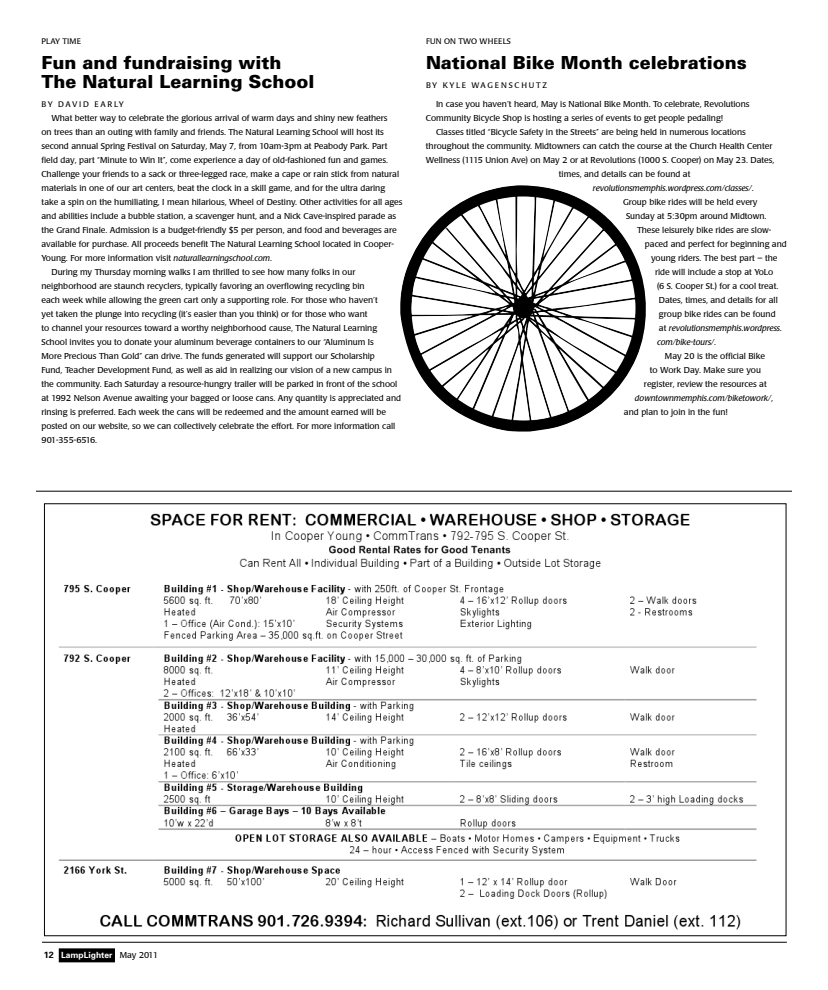
<style>
.page{position:relative;width:828px;height:990px;background:#fff}
.page>*{position:absolute;margin:0;border:0;box-sizing:border-box;transform-origin:0 0}
.t1{font:900 18px/19px "Univers";color:#000}
.t2{font:8.5px/14px "Poppl Laudatio";color:#000}
.t3{font:italic 8.5px "Poppl Laudatio";color:#000}
.t4{font:700 8.5px "Univers";color:#fff}
.t5{font:8px "Poppl Laudatio";letter-spacing:.04em;color:#000}
.t6{font:8px "Poppl Laudatio";letter-spacing:.02em;color:#000}
.s1{font-style:italic}
.s2{font-style:normal}
.s3{font-size:9px;color:#000}
.s4{font-family:"Poppl Laudatio";font-weight:400;color:#000}
</style>
<div class="page">
<hr style="left:42px;top:942px;width:745px;height:1px;background:#000">
<div style="left:59px;top:948px;width:56px;height:14px;background:#000"></div>
<img style="left:58px;top:513px;width:699px;height:417px">
<hr style="left:36px;top:491px;width:756px;height:1px;background:#000">
<img style="left:400px;top:185px;width:246px;height:247px">
<p class="t6" style="left:42px;top:36px;width:41px">PLAY TIME</p>
<h1 class="t1" style="left:42px;top:52px;width:274px">Fun and fundraising with<br>The Natural Learning School</h1>
<p class="t5" style="left:42px;top:99px;width:31px">By David</p>
<p class="t5" style="left:95px;top:99px;width:13px">Early</p>
<p class="t2" style="left:52px;top:111px;width:338px">What better way to celebrate the glorious arrival of warm days and shiny new feathers</p>
<p class="t2" style="left:42px;top:125px;width:344px">on trees than an outing with family and friends. The Natural Learning School will host its</p>
<p class="t2" style="left:42px;top:139px;width:347px">second annual Spring Festival on Saturday, May 7, from 10am-3pm at Peabody Park. Part</p>
<p class="t2" style="left:42px;top:153px;width:348px">field day, part “Minute to Win It”, come experience a day of old-fashioned fun and games.</p>
<p class="t2" style="left:42px;top:167px;width:359px">Challenge your friends to a sack or three-legged race, make a cape or rain stick from natural</p>
<p class="t2" style="left:42px;top:181px;width:345px">materials in one of our art centers, beat the clock in a skill game, and for the ultra daring</p>
<p class="t2" style="left:42px;top:195px;width:363px">take a spin on the humiliating, I mean hilarious, Wheel of Destiny. Other activities for all ages</p>
<p class="t2" style="left:42px;top:209px;width:356px">and abilities include a bubble station, a scavenger hunt, and a Nick Cave-inspired parade as</p>
<p class="t2" style="left:42px;top:223px;width:357px">the Grand Finale. Admission is a budget-friendly $5 per person, and food and beverages are</p>
<p class="t2" style="left:42px;top:237px;width:354px">available for purchase. All proceeds benefit The Natural Learning School located in Cooper-</p>
<p class="t2" style="left:42px;top:251px;width:232px">Young. For more information visit <span class="s1">naturallearningschool.com</span>.</p>
<p class="t2" style="left:52px;top:265px;width:305px">During my Thursday morning walks I am thrilled to see how many folks in our</p>
<p class="t2" style="left:42px;top:279px;width:325px">neighborhood are staunch recyclers, typically favoring an overflowing recycling bin</p>
<p class="t2" style="left:42px;top:293px;width:338px">each week while allowing the green cart only a supporting role. For those who haven’t</p>
<p class="t2" style="left:42px;top:307px;width:328px">yet taken the plunge into recycling (it’s easier than you think) or for those who want</p>
<p class="t2" style="left:42px;top:321px;width:337px">to channel your resources toward a worthy neighborhood cause, The Natural Learning</p>
<p class="t2" style="left:42px;top:335px;width:334px">School invites you to donate your aluminum beverage containers to our “Aluminum Is</p>
<p class="t2" style="left:42px;top:349px;width:335px">More Precious Than Gold” can drive. The funds generated will support our Scholarship</p>
<p class="t2" style="left:42px;top:363px;width:352px">Fund, Teacher Development Fund, as well as aid in realizing our vision of a new campus in</p>
<p class="t2" style="left:42px;top:377px;width:357px">the community. Each Saturday a resource-hungry trailer will be parked in front of the school</p>
<p class="t2" style="left:42px;top:391px;width:361px">at 1992 Nelson Avenue awaiting your bagged or loose cans. Any quantity is appreciated and</p>
<p class="t2" style="left:42px;top:405px;width:346px">rinsing is preferred. Each week the cans will be redeemed and the amount earned will be</p>
<p class="t2" style="left:42px;top:419px;width:355px">posted on our website, so we can collectively celebrate the effort. For more information call</p>
<p class="t2" style="left:42px;top:433px;width:57px">901-355-6516.</p>
<p class="t6" style="left:426px;top:36px;width:86px">FUN ON TWO WHEELS</p>
<h1 class="t1" style="left:426px;top:52px;width:322px">National Bike Month celebrations</h1>
<p class="t5" style="left:426px;top:80px;width:30px">By Kyle</p>
<p class="t5" style="left:471px;top:80px;width:17px">Wagensch</p>
<p class="t5" style="left:529px;top:80px;width:14px">utz</p>
<p class="t2" style="left:426px;top:97px;width:325px;text-indent:10px">In case you haven’t heard, May is National Bike Month. To celebrate, Revolutions<br>Community Bicycle Shop is hosting a series of events to get people pedaling!</p>
<p class="t2" style="left:436px;top:125px;width:311px">Classes titled “Bicycle Safety in the Streets” are being held in numerous locations</p>
<p class="t2" style="left:426px;top:139px;width:348px">throughout the community. Midtowners can catch the course at the Church Health Center</p>
<p class="t2" style="left:426px;top:153px;width:350px">Wellness (1115 Union Ave) on May 2 or at Revolutions (1000 S. Cooper) on May 23. Dates,</p>
<p class="t2" style="left:559px;top:167px;width:133px">times, and details can be found at</p>
<p class="t3" style="left:593px;top:183px;width:162px">revolutionsmemphis.wordpress.com/classes/<span class="s2">.</span></p>
<p class="t2" style="left:623px;top:195px;width:136px">Group bike rides will be held every</p>
<p class="t2" style="left:626px;top:209px;width:142px">Sunday at 5:30pm around Midtown.</p>
<p class="t2" style="left:637px;top:223px;width:136px">These leisurely bike rides are slow-</p>
<p class="t2" style="left:645px;top:237px;width:143px">paced and perfect for beginning and</p>
<p class="t2" style="left:651px;top:251px;width:128px">young riders. The best part – the</p>
<p class="t2" style="left:655px;top:265px;width:120px">ride will include a stop at YoLo</p>
<p class="t2" style="left:657px;top:279px;width:123px">(6 S. Cooper St.) for a cool treat.</p>
<p class="t2" style="left:659px;top:293px;width:120px">Dates, times, and details for all</p>
<p class="t2" style="left:659px;top:307px;width:118px">group bike rides can be found</p>
<p class="t3" style="left:659px;top:323px;width:125px"><span class="s2">at</span> revolutionsmemphis.wordpress.</p>
<p class="t3" style="left:657px;top:337px;width:61px">com/bike-tours/<span class="s2">.</span></p>
<p class="t2" style="left:665px;top:349px;width:102px">May 20 is the official Bike</p>
<p class="t2" style="left:650px;top:363px;width:113px">to Work Day. Make sure you</p>
<p class="t2" style="left:644px;top:377px;width:124px">register, review the resources at</p>
<p class="t3" style="left:635px;top:393px;width:140px">downtownmemphis.com/biketowork/<span class="s2">,</span></p>
<p class="t2" style="left:624px;top:405px;width:105px">and plan to join in the fun!</p>
<p class="t4" style="left:44px;top:950px;width:116px"><span class="s3">12</span> LampLighter <span class="s4">May 2011</span></p>
</div>
